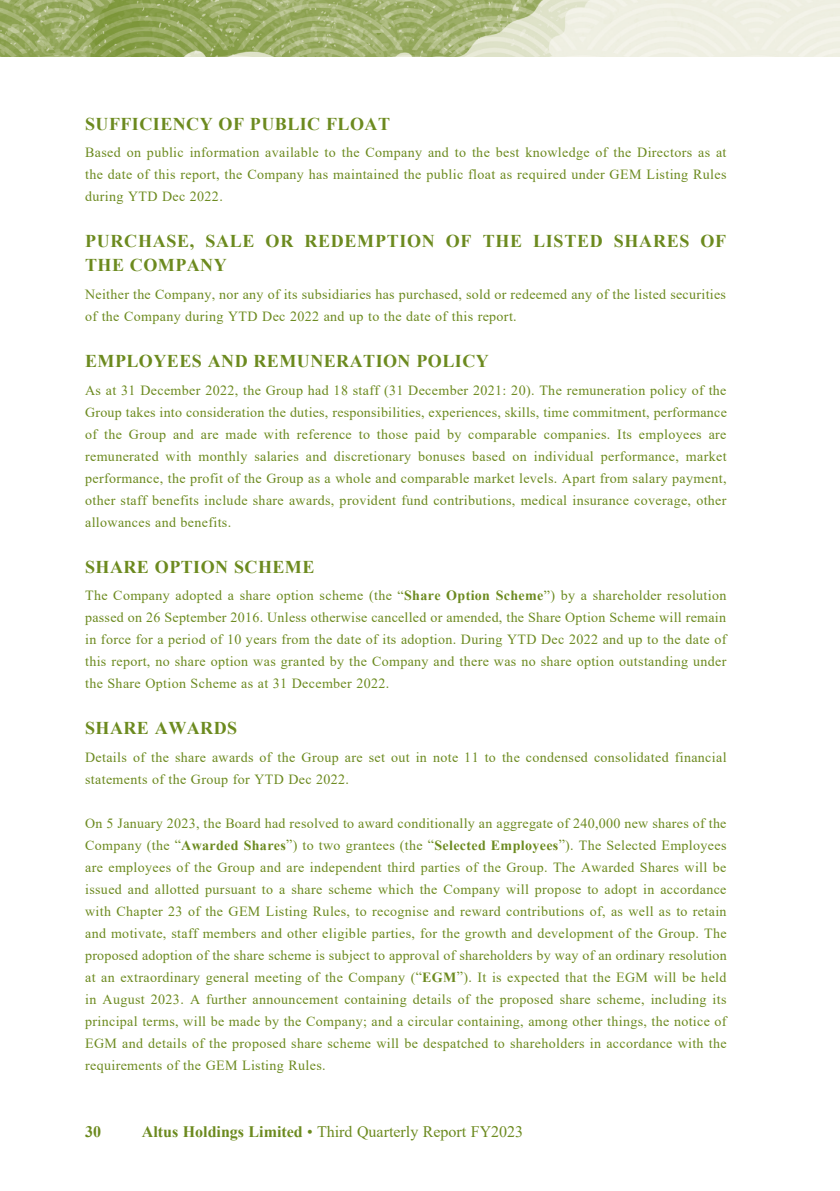
<style>
.page{position:relative;width:840px;height:1191px;background:#fff}
.page>*{position:absolute;margin:0;border:0;box-sizing:border-box;transform-origin:0 0}
.t1{font:700 18px/24px "Times New Roman";letter-spacing:.025em;color:#6c8a1f}
.t2{font:16px "Times New Roman";color:#6c8a1f}
.t3{font:700 16px "Times New Roman";color:#6c8a1f}
.t4{font:14px/22px "Times New Roman";letter-spacing:.025em;color:#6c8a1f;text-align:justify}
.s1{font-weight:700}
</style>
<div class="page">
<img style="left:0;top:0;width:840px;height:57px">
<p class="t1" style="left:85px;top:111px;width:306px">SUFFICIENCY OF PUBLIC FLOAT</p>
<p class="t4" style="left:85px;top:141px;width:642px">Based on public information available to the Company and to the best knowledge of the Directors as at the date of this report, the Company has maintained the public float as required under GEM Listing Rules during YTD Dec 2022.</p>
<p class="t1" style="left:85px;top:229px;width:642px">PURCHASE, SALE OR REDEMPTION OF THE LISTED SHARES OF<br>THE COMPANY</p>
<p class="t4" style="left:85px;top:283px;width:642px">Neither the Company, nor any of its subsidiaries has purchased, sold or redeemed any of the listed securities of the Company during YTD Dec 2022 and up to the date of this report.</p>
<p class="t1" style="left:85px;top:348px;width:405px">EMPLOYEES AND REMUNERATION POLICY</p>
<p class="t4" style="left:85px;top:378px;width:643px">As at 31 December 2022, the Group had 18 staff (31 December 2021: 20). The remuneration policy of the Group takes into consideration the duties, responsibilities, experiences, skills, time commitment, performance of the Group and are made with reference to those paid by comparable companies. Its employees are remunerated with monthly salaries and discretionary bonuses based on individual performance, market performance, the profit of the Group as a whole and comparable market levels. Apart from salary payment, other staff benefits include share awards, provident fund contributions, medical insurance coverage, other allowances and benefits.</p>
<p class="t1" style="left:85px;top:554px;width:231px">SHARE OPTION SCHEME</p>
<p class="t4" style="left:85px;top:584px;width:642px">The Company adopted a share option scheme (the “<span class="s1">Share Option Scheme</span>”) by a shareholder resolution passed on 26 September 2016. Unless otherwise cancelled or amended, the Share Option Scheme will remain in force for a period of 10 years from the date of its adoption. During YTD Dec 2022 and up to the date of this report, no share option was granted by the Company and there was no share option outstanding under the Share Option Scheme as at 31 December 2022.</p>
<p class="t1" style="left:85px;top:716px;width:153px">SHARE AWARDS</p>
<p class="t4" style="left:85px;top:746px;width:642px">Details of the share awards of the Group are set out in note 11 to the condensed consolidated financial statements of the Group for YTD Dec 2022.</p>
<p class="t4" style="left:85px;top:812px;width:642px">On 5 January 2023, the Board had resolved to award conditionally an aggregate of 240,000 new shares of the Company (the “<span class="s1">Awarded Shares</span>”) to two grantees (the “<span class="s1">Selected Employees</span>”). The Selected Employees are employees of the Group and are independent third parties of the Group. The Awarded Shares will be issued and allotted pursuant to a share scheme which the Company will propose to adopt in accordance with Chapter 23 of the GEM Listing Rules, to recognise and reward contributions of, as well as to retain and motivate, staff members and other eligible parties, for the growth and development of the Group. The proposed adoption of the share scheme is subject to approval of shareholders by way of an ordinary resolution at an extraordinary general meeting of the Company (“<span class="s1">EGM</span>”). It is expected that the EGM will be held in August 2023. A further announcement containing details of the proposed share scheme, including its principal terms, will be made by the Company; and a circular containing, among other things, the notice of EGM and details of the proposed share scheme will be despatched to shareholders in accordance with the requirements of the GEM Listing Rules.</p>
<p class="t3" style="left:85px;top:1120px;width:17px">30</p>
<p class="t2" style="left:142px;top:1120px;width:383px"><span class="s1">Altus Holdings Limited</span> • Third Quarterly Report FY2023</p>
</div>
